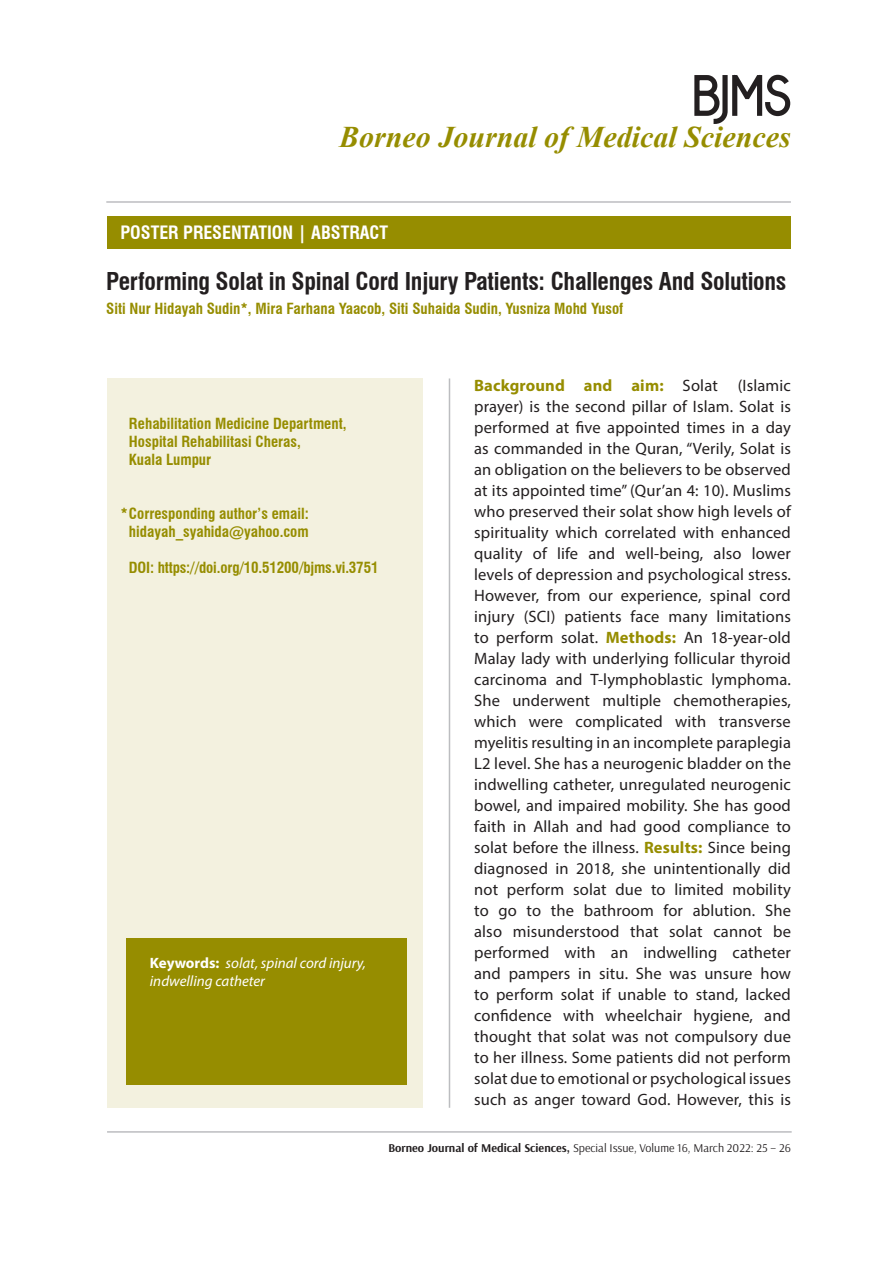
<style>
.page{position:relative;width:893px;height:1263px;background:#fff}
.page>*{position:absolute;margin:0;border:0;box-sizing:border-box;transform-origin:0 0}
.t1{font:italic 700 30px "Times New Roman";color:#968d00}
.t2{font:700 condensed 24px "Swiss 721 BT";letter-spacing:-.01em;color:#231f20}
.t3{font:700 condensed 18px "Swiss 721 BT";color:#fff}
.t4{font:16.5px/21px "Myriad Pro";letter-spacing:.01em;color:#231f20;text-align:justify}
.t5{font:700 condensed 15px "Swiss 721 BT";color:#968d00}
.t6{font:italic 15px/18px "Myriad Pro";color:#fff}
.t7{font:12px "Arsenal";color:#231f20}
.s1{font-weight:700;font-style:normal}
.s2{font-weight:700;color:#968d00}
.s3{font-weight:700}
</style>
<div class="page">
<div style="left:107px;top:216px;width:684px;height:33px;background:#968d00"></div>
<hr style="left:106px;top:201px;width:685px;height:2px;background:#bcbdc0">
<hr style="left:107px;top:1131px;width:685px;height:2px;background:#bcbdc0">
<div style="left:107px;top:378px;width:315px;height:730px;background:#f3f1df"></div>
<div style="left:126px;top:938px;width:281px;height:147px;background:#968d00"></div>
<hr style="left:449px;top:378px;width:1px;height:730px;background:#bcbdc0">
<svg style="left:694px;top:74px;width:97px;height:50px"></svg>
<p class="t1" style="left:339px;top:116px;width:453px">Borneo Journal of Medical Sciences</p>
<p class="t3" style="left:120px;top:222px;width:269px">POSTER PRESENTATION | ABSTRACT</p>
<p class="t2" style="left:106px;top:267px;width:682px">Performing Solat in Spinal Cord Injury Patients: Challenges And Solutions</p>
<p class="t5" style="left:106px;top:299px;width:518px">Siti Nur Hidayah Sudin*, Mira Farhana Yaacob, Siti Suhaida Sudin, Yusniza Mohd Yusof</p>
<p class="t5" style="left:129px;top:414px;width:219px">Rehabilitation Medicine Department,</p>
<p class="t5" style="left:129px;top:432px;width:173px">Hospital Rehabilitasi Cheras,</p>
<p class="t5" style="left:129px;top:450px;width:84px">Kuala Lumpur</p>
<p class="t5" style="left:120px;top:504px;width:190px">*Corresponding author’s email:</p>
<p class="t5" style="left:129px;top:522px;width:181px">hidayah_syahida@yahoo.com</p>
<p class="t5" style="left:129px;top:558px;width:251px">DOI: https://doi.org/10.51200/bjms.vi.3751</p>
<p class="t6" style="left:150px;top:954px;width:218px"><span class="s1">Keywords:</span> solat, spinal cord injury, indwelling catheter</p>
<p class="t4" style="left:474px;top:375px;width:318px"><span class="s2">Background and aim:</span> Solat (Islamic prayer) is the second pillar of Islam. Solat is performed at five appointed times in a day as commanded in the Quran, “Verily, Solat is an obligation on the believers to be observed at its appointed time” (Qur’an 4: 10). Muslims who preserved their solat show high levels of spirituality which correlated with enhanced quality of life and well-being, also lower levels of depression and psychological stress.<br>However, from our experience, spinal cord injury (SCI) patients face many limitations to perform solat. <span class="s2">Methods:</span> An 18-year-old Malay lady with underlying follicular thyroid carcinoma and T-lymphoblastic lymphoma.<br>She underwent multiple chemotherapies, which were complicated with transverse myelitis resulting in an incomplete paraplegia L2 level. She has a neurogenic bladder on the indwelling catheter, unregulated neurogenic bowel, and impaired mobility. She has good faith in Allah and had good compliance to solat before the illness. <span class="s2">Results:</span> Since being diagnosed in 2018, she unintentionally did not perform solat due to limited mobility to go to the bathroom for ablution. She also misunderstood that solat cannot be performed with an indwelling catheter and pampers in situ. She was unsure how to perform solat if unable to stand, lacked confidence with wheelchair hygiene, and thought that solat was not compulsory due to her illness. Some patients did not perform solat due to emotional or psychological issues such as anger toward God. However, this is</p>
<p class="t7" style="left:388px;top:1141px;width:404px"><span class="s3">Borneo Journal of Medical Sciences,</span> Special Issue, Volume 16, March 2022: 25 – 26</p>
</div>
